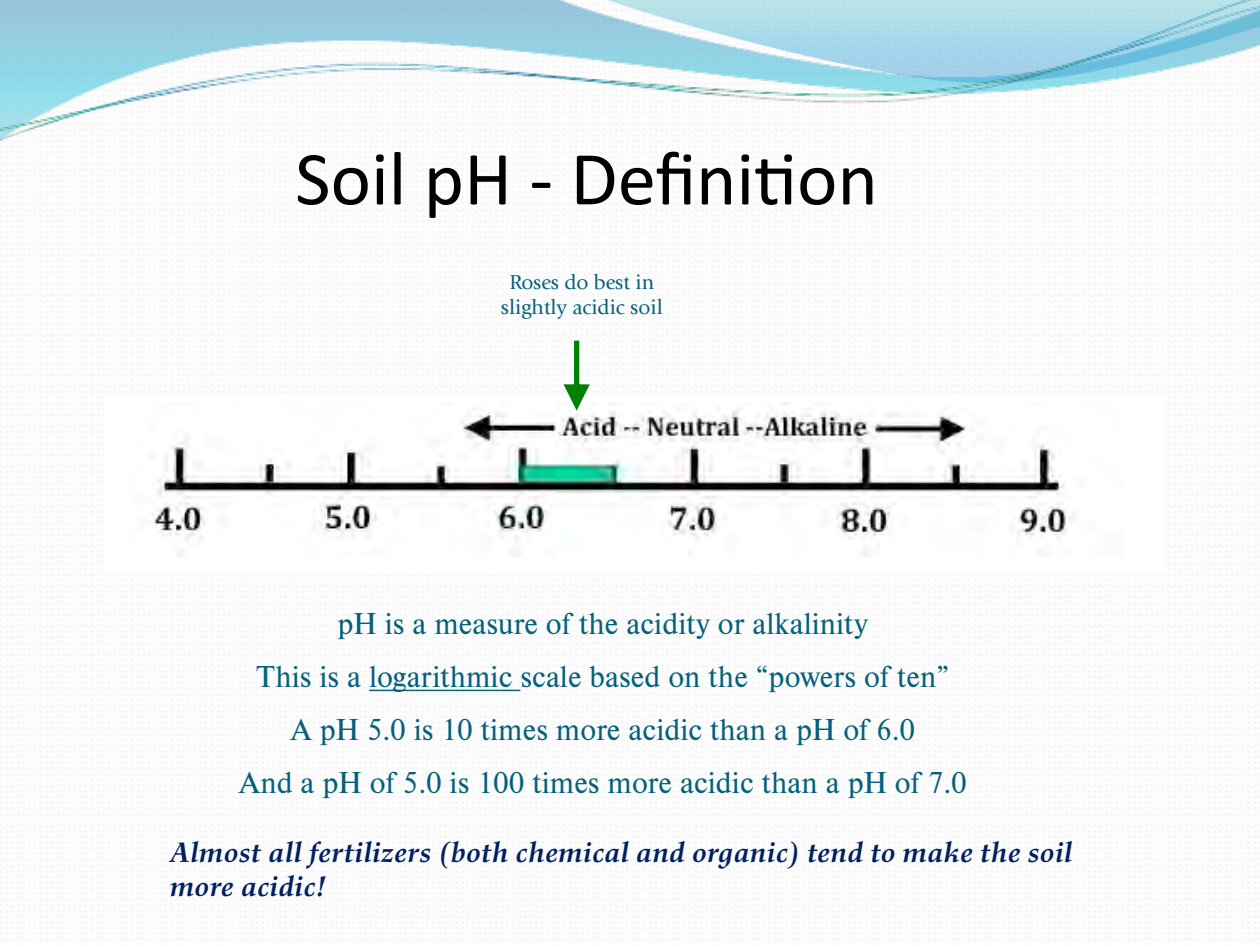
<style>
.page{position:relative;width:1260px;height:945px;background:#fff}
.page>*{position:absolute;margin:0;border:0;box-sizing:border-box;transform-origin:0 0}
.t1{font:77px "Calibri";color:#000}
.t2{font:31.5px/53px "Nimbus Rom D";color:#05617b;text-align:center}
.t3{font:italic 700 28px/33.6px "Richler Pro PE";color:#002060}
.t4{font:21px/25.2px "Giovanni Std";color:#05617b;text-align:center}
</style>
<div class="page">
<img style="left:1px;top:151px;width:1255px;height:788px">
<img style="left:0;top:0;width:1258px;height:141px">
<img style="left:0;top:7px;width:1260px;height:125px">
<div style="left:105px;top:397px;width:1059px;height:176px;background:#fff"></div>
<img style="left:152px;top:402px;width:923px;height:154px">
<svg style="left:564px;top:341px;width:26px;height:70px"></svg>
<hr style="left:369px;top:690px;width:151px;height:1px;background:#05617b">
<h1 class="t1" style="left:295px;top:125px;width:584px">Soil pH - Definition</h1>
<p class="t4" style="left:501px;top:269px;width:164px">Roses do best in slightly acidic soil</p>
<p class="t2" style="left:239px;top:596px;width:730px">pH is a measure of the acidity or alkalinity<br>This is a logarithmic scale based on the “powers of ten”<br>A pH 5.0 is 10 times more acidic than a pH of 6.0<br>And a pH of 5.0 is 100 times more acidic than a pH of 7.0</p>
<p class="t3" style="left:170px;top:836px;width:905px">Almost all fertilizers (both chemical and organic) tend to make the soil more acidic!</p>
</div>
